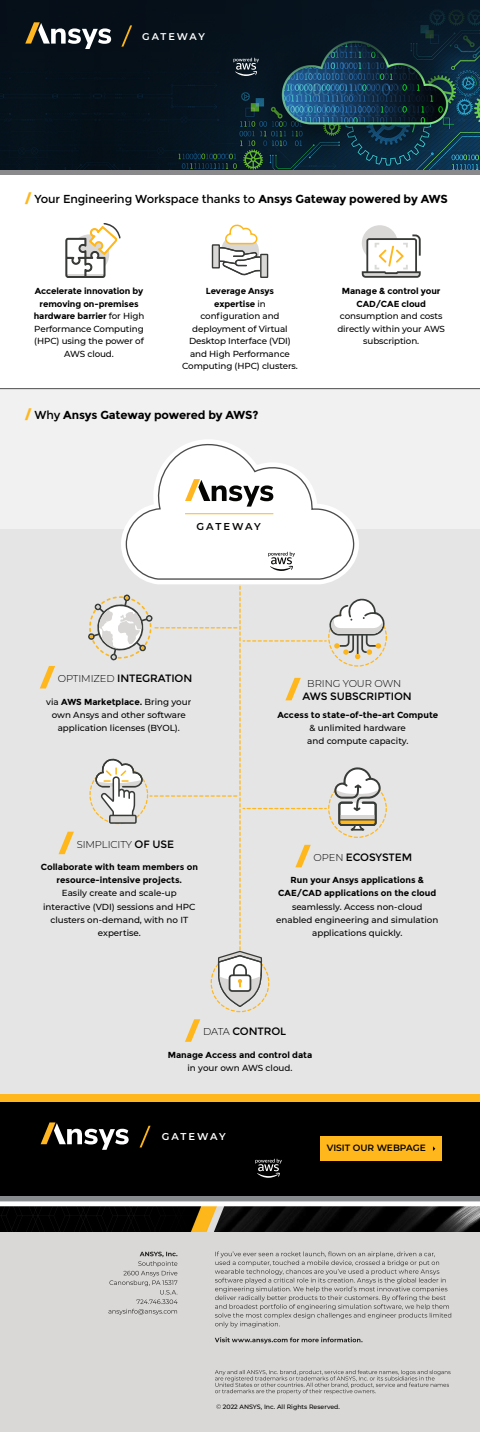
<style>
.page{position:relative;width:480px;height:1432px;background:#fff}
.page>*{position:absolute;margin:0;border:0;box-sizing:border-box;transform-origin:0 0}
.t1{font:11.56px "Montserrat";letter-spacing:-.01em;color:#000}
.t2{font:700 11.56px "Montserrat";letter-spacing:-.015em;color:#000}
.t3{font:10.62px "Montserrat";letter-spacing:-.01em;color:#000}
.t4{font:300 10px "Montserrat";letter-spacing:-.01em;color:#000}
.t5{font:600 10px "Montserrat";letter-spacing:.175em;color:#050504}
.t6{font:600 9.94px "Montserrat";letter-spacing:.175em;color:#fff}
.t7{font:600 9.75px "Montserrat";letter-spacing:.175em;color:#fff}
.t8{font:600 9.06px "Montserrat";color:#000}
.t9{font:500 8.75px/12.5px "Montserrat";color:#000;text-align:center}
.t10{font:700 8.75px/12.5px "Montserrat";color:#000;text-align:center}
.t11{font:500 6.25px "Montserrat";color:#000}
.s1{font-weight:900;font-size:12.5px;color:#ffb71b}
.s2{font-weight:700}
.s3{font-weight:500}
.s4{font-weight:400}
.s5{font-weight:300;font-size:10px}
.s6{font-weight:400;font-size:10.62px}
</style>
<div class="page">
<div style="left:0;top:389px;width:480px;height:836px;background:#f1f1f2"></div>
<hr style="left:0;top:388px;width:480px;height:1px;background:#4c4c4c">
<div style="left:0;top:529px;width:480px;height:649px;background:#e5e5e5"></div>
<svg style="left:65px;top:223px;width:56px;height:55px"></svg>
<svg style="left:268px;top:254px;width:1px;height:24px"></svg>
<svg style="left:211px;top:224px;width:57px;height:54px"></svg>
<div style="left:362px;top:225px;width:36px;height:36px;background:#d9d8d6;border-radius:50%"></div>
<svg style="left:362px;top:234px;width:59px;height:44px"></svg>
<svg style="left:40px;top:666px;width:15px;height:22px"></svg>
<svg style="left:185px;top:1019px;width:15px;height:22px"></svg>
<svg style="left:59px;top:831px;width:15px;height:23px"></svg>
<svg style="left:125px;top:440px;width:231px;height:112px"></svg>
<div style="left:0;top:1230px;width:480px;height:201px;background:#d9d8d6"></div>
<svg style="left:109px;top:1251px;width:69px;height:63px"></svg>
<svg style="left:215px;top:1370px;width:236px;height:24px"></svg>
<svg style="left:215px;top:1337px;width:148px;height:6px"></svg>
<svg style="left:215px;top:1251px;width:236px;height:76px"></svg>
<svg style="left:216px;top:1404px;width:5px;height:5px"></svg>
<img style="left:0;top:1195px;width:480px;height:35px">
<div style="left:0;top:1094px;width:480px;height:35px;background:#ffb71b"></div>
<div style="left:0;top:1102px;width:480px;height:93px;background:#000"></div>
<div style="left:320px;top:1136px;width:122px;height:25px;background:#ffb71b"></div>
<div style="left:0;top:169px;width:480px;height:6px;background:#8a8a8c"></div>
<svg style="left:185px;top:479px;width:88px;height:27px"></svg>
<hr style="left:185px;top:513px;width:88px;height:1px;background:#ffb620">
<svg style="left:88px;top:552px;width:297px;height:455px"></svg>
<svg style="left:41px;top:1122px;width:88px;height:27px"></svg>
<svg style="left:140px;top:1125px;width:11px;height:22px"></svg>
<svg style="left:255px;top:1158px;width:27px;height:19px"></svg>
<img style="left:0;top:1px;width:480px;height:168px">
<svg style="left:25px;top:22px;width:86px;height:27px"></svg>
<svg style="left:233px;top:58px;width:26px;height:18px"></svg>
<svg style="left:121px;top:25px;width:11px;height:22px"></svg>
<p class="t7" style="left:142px;top:29px;width:64px">GATEWAY</p>
<h1 class="t1" style="left:26px;top:192px;width:424px"><span class="s1">/</span> Your Engineering Workspace thanks to <span class="s2">Ansys Gateway powered by AWS</span></h1>
<p class="t10" style="left:34px;top:285px;width:112px">Accelerate innovation by removing on-premises hardware barrier <span class="s3">for High<br>Performance Computing (HPC) using the power of<br>AWS cloud.</span></p>
<p class="t9" style="left:182px;top:284px;width:117px"><span class="s2">Leverage Ansys<br>expertise</span> in<br>configuration and deployment of Virtual<br>Desktop Interface (VDI) and High Performance<br>Computing (HPC) clusters.</p>
<p class="t10" style="left:342px;top:285px;width:100px">Manage &amp; control your<br>CAD/CAE cloud</p>
<p class="t9" style="left:337px;top:309px;width:109px">consumption and costs directly within your AWS subscription.</p>
<h1 class="t2" style="left:26px;top:407px;width:234px"><span class="s1">/</span> <span class="s4">Why</span> Ansys Gateway powered by AWS?</h1>
<p class="t5" style="left:196px;top:519px;width:66px">GATEWAY</p>
<p class="t3" style="left:58px;top:672px;width:136px"><span class="s5">OPTIMIZED</span> INTEGRATION</p>
<p class="t9" style="left:46px;top:694px;width:147px;line-height:13.1px">via <span class="s2">AWS Marketplace.</span> Bring your own Ansys and other software application licenses (BYOL).</p>
<p class="t4" style="left:77px;top:837px;width:99px">SIMPLICITY <span class="s6">OF USE</span></p>
<p class="t10" style="left:41px;top:860px;width:159px;line-height:13.1px">Collaborate with team members on resource-intensive projects.</p>
<p class="t9" style="left:43px;top:886px;width:154px;line-height:13.1px">Easily create and scale-up interactive (VDI) sessions and HPC clusters on-demand, with no IT expertise.</p>
<p class="t4" style="left:307px;top:676px;width:95px">BRING YOUR OWN</p>
<p class="t3" style="left:302px;top:690px;width:111px">AWS SUBSCRIPTION</p>
<p class="t10" style="left:277px;top:708px;width:162px">Access to state-of-the-art Compute</p>
<p class="t9" style="left:307px;top:720px;width:103px;line-height:13.1px;text-align:left">&amp; unlimited hardware and compute capacity.</p>
<p class="t3" style="left:314px;top:851px;width:100px"><span class="s5">OPEN</span> ECOSYSTEM</p>
<p class="t10" style="left:278px;top:873px;width:160px;line-height:13.1px">Run your Ansys applications &amp;<br>CAE/CAD applications on the cloud</p>
<p class="t9" style="left:276px;top:899px;width:164px;line-height:13.1px">seamlessly. Access non-cloud enabled engineering and simulation applications quickly.</p>
<p class="t3" style="left:203px;top:1025px;width:85px"><span class="s5">DATA</span> CONTROL</p>
<p class="t10" style="left:168px;top:1048px;width:146px">Manage Access and control data</p>
<p class="t9" style="left:188px;top:1061px;width:106px">in your own AWS cloud.</p>
<p class="t6" style="left:162px;top:1129px;width:65px">GATEWAY</p>
<p class="t8" style="left:327px;top:1141px;width:101px">VISIT OUR WEBPAGE</p>
<p class="t11" style="left:223px;top:1402px;width:118px">2022 ANSYS, Inc. All Rights Reserved.</p>
</div>
